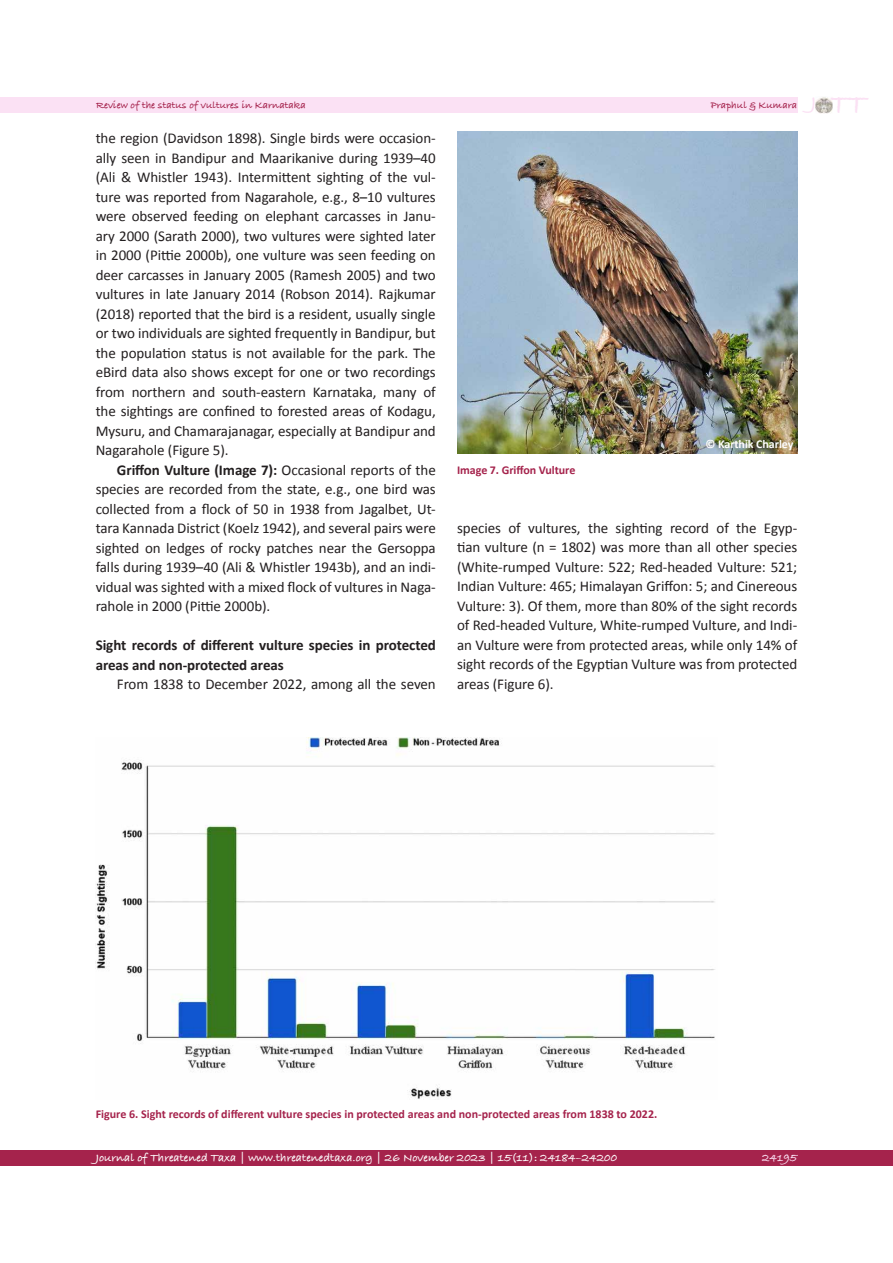
<style>
.page{position:relative;width:893px;height:1263px;background:#fff}
.page>*{position:absolute;margin:0;border:0;box-sizing:border-box;transform-origin:0 0}
.t1{font:700 28.95px "Bradley Hand ITCTT";color:#fbe1f4}
.t2{font:15px/19.5px "Calibri";letter-spacing:-.005em;color:#231f20;text-align:justify}
.t3{font:700 15px/19.5px "Calibri";letter-spacing:-.005em;color:#231f20}
.Jott_notes_image_caption{font:700 12px "Calibri";color:#a5234c}
.t4{font:700 12px "Bradley Hand ITCTT";color:#fff}
.t5{font:700 12px "Calibri";letter-spacing:-.005em;color:#fff}
.t6{font:700 12px "Bradley Hand ITCTT";color:#fbe1f4}
.t7{font:700 10.5px "Bradley Hand ITCTT";color:#a5234c}
.s1{font-family:"Calibri 2"}
.s2{font-weight:700}
</style>
<div class="page">
<div style="left:0;top:97px;width:797px;height:16px;background:#fbe1f4"></div>
<div style="left:0;top:1150px;width:893px;height:16px;background:#a5234c"></div>
<img style="left:815px;top:97px;width:17px;height:16px">
<img style="left:96px;top:738px;width:619px;height:361px">
<img style="left:457px;top:132px;width:340px;height:321px">
<h1 class="t1" style="left:811px;top:82px;width:57px"><sup>J</sup> TT</h1>
<p class="t7" style="left:96px;top:97px;width:211px">Review of the status of vultures in Karnataka</p>
<p class="t7" style="left:711px;top:97px;width:88px">Praphul &amp; Kumara</p>
<p class="t2" style="left:96px;top:128px;width:342px">the region (Davidson 1898). Single birds were occasion&shy;ally seen in Bandipur and Maarikanive during 1939–40 (Ali &amp; Whistler 1943). Intermittent sighting of the vul&shy;ture was reported from Nagarahole, e.g., 8–10 vultures were observed feeding on elephant carcasses in Janu&shy;ary 2000 (Sarath 2000), two vultures were sighted later in 2000 (Pittie 2000b), one vulture was seen feeding on deer carcasses in January 2005 (Ramesh 2005) and two vultures in late January 2014 (Robson 2014). Rajkumar (2018) reported that the bird is a resident, usually single or two individuals are sighted frequently in Bandipur, but the population status is not available for the park. The eBird data also shows except for one or two recordings <span class="s1">from northern and south-eastern Karnataka, many of </span>the sightings are confined to forested areas of Kodagu, Mysuru, and Chamarajanagar, especially at Bandipur and Nagarahole (Figure 5).</p>
<p class="t2" style="left:96px;top:460px;width:342px;text-indent:21px"><span class="s2">Griffon Vulture (Image 7):</span> Occasional reports of the species are recorded from the state, e.g., one bird was collected from a flock of 50 in 1938 from Jagalbet, Ut&shy;tara Kannada District (Koelz 1942), and several pairs were sighted on ledges of rocky patches near the Gersoppa falls during 1939–40 (Ali &amp; Whistler 1943b), and an indi&shy;vidual was sighted with a mixed flock of vultures in Naga&shy;rahole in 2000 (Pittie 2000b).</p>
<p class="t3" style="left:96px;top:635px;width:342px">Sight records of different vulture species in protected areas and non-protected areas</p>
<p class="t2" style="left:117px;top:674px;width:320px">From 1838 to December 2022, among all the seven</p>
<p class="Jott_notes_image_caption" style="left:457px;top:462px;width:120px">Image 7. Griffon Vulture</p>
<p class="t5" style="left:705px;top:437px;width:89px">© Karthik Charley</p>
<p class="t2" style="left:457px;top:518px;width:342px">species of vultures, the sighting record of the Egyp&shy;tian vulture (n = 1802) was more than all other species (White-rumped Vulture: 522; Red-headed Vulture: 521; Indian Vulture: 465; Himalayan Griffon: 5; and Cinereous Vulture: 3). Of them, more than 80% of the sight records of Red-headed Vulture, White-rumped Vulture, and Indi&shy;an Vulture were from protected areas, while only 14% of sight records of the Egyptian Vulture was from protected areas (Figure 6).</p>
<p class="Jott_notes_image_caption" style="left:96px;top:1106px;width:563px">Figure 6. Sight records of different vulture species in protected areas and non-protected areas from 1838 to 2022.</p>
<p class="t4" style="left:96px;top:1149px;width:523px">Journal of Threatened Taxa | www.threatenedtaxa.org | 26 November 2023 | 15(11): 24184–24200</p>
<p class="t6" style="left:762px;top:1149px;width:37px">24195</p>
</div>
